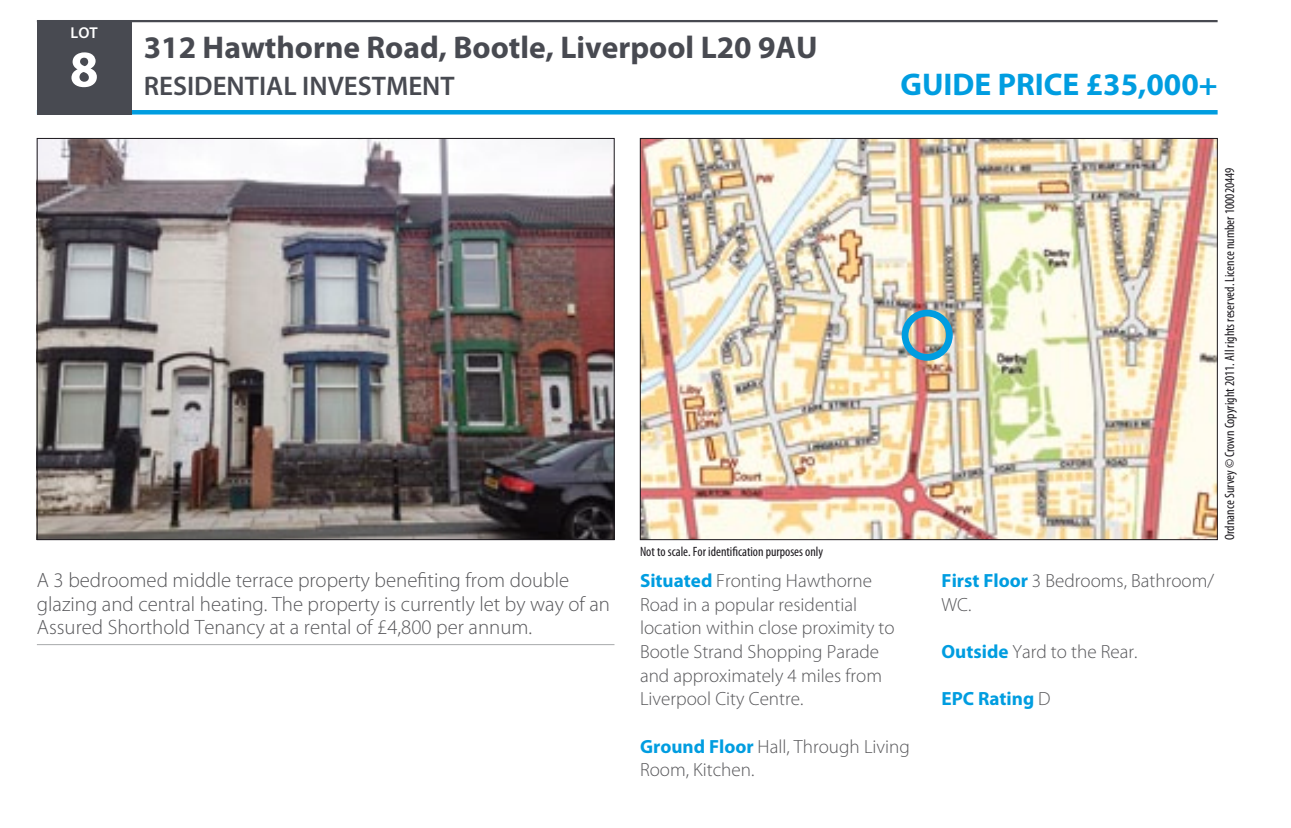
<style>
.page{position:relative;width:1291px;height:828px;background:#fff}
.page>*{position:absolute;margin:0;border:0;box-sizing:border-box;transform-origin:0 0}
.t1{font:700 31.5px "Myriad Pro";color:#484a51}
.t2{font:700 31.5px "Myriad Pro";color:#009de0}
.t3{font:600 27px "Myriad Pro";color:#484a51}
.t4{font:300 20.7px/23.6px "Myriad Pro";color:#57575a}
.t5{font:300 19.12px/23.6px "Myriad Pro";color:#57575a}
.t6{font:700 19.12px "Myriad Pro";color:#009de0}
.t7{font:600 15.75px "Myriad Pro";color:#fff}
.t8{font:condensed 13.5px "Myriad Pro";color:#1a171c}
.s1{font-weight:700;color:#009de0}
.s2{font-weight:300;color:#57575a}
</style>
<div class="page">
<img style="left:39px;top:140px;width:573px;height:398px">
<img style="left:642px;top:140px;width:573px;height:398px">
<div style="left:901px;top:310px;width:51px;height:51px;border:7px solid #009de0;border-radius:50%"></div>
<hr style="left:37px;top:644px;width:577px;height:1px;background:#b1b3b4">
<hr style="left:37px;top:110px;width:1180px;height:4px;background:#009de0">
<hr style="left:37px;top:20px;width:1180px;height:2px;background:#484a51">
<div style="left:37px;top:20px;width:94px;height:94px;background:#484a51"></div>
<p class="t7" style="left:71px;top:23px;width:29px">LOT</p>
<h1 class="t1" style="left:144px;top:27px;width:671px">312 Hawthorne Road, Bootle, Liverpool L20 9AU</h1>
<h2 class="t3" style="left:70px;top:69px;width:386px"><sup>8</sup> RESIDENTIAL INVESTMENT</h2>
<h1 class="t2" style="left:900px;top:64px;width:318px">Guide price £35,000+</h1>
<p class="t4" style="left:37px;top:568px;width:574px">A 3 bedroomed middle terrace property benefiting from double glazing and central heating. The property is currently let by way of an<br>Assured Shorthold Tenancy at a rental of £4,800 per annum.</p>
<p class="t8" style="left:640px;top:544px;width:185px">Not to scale. For identification purposes only</p>
<p class="t5" style="left:640px;top:569px;width:256px"><span class="s1">Situated</span> Fronting Hawthorne<br>Road in a popular residential location within close proximity to<br>Bootle Strand Shopping Parade and approximately 4 miles from<br>Liverpool City Centre.</p>
<p class="t5" style="left:640px;top:734px;width:271px"><span class="s1">Ground Floor</span> Hall, Through Living<br>Room, Kitchen.</p>
<p class="t8" style="left:1221px;top:540px;width:374px;rotate:-90deg">Ordnance Survey © Crown Copyright 2011. All rights reserved. Licence number 100020449</p>
<p class="t5" style="left:941px;top:569px;width:274px"><span class="s1">First Floor</span> 3 Bedrooms, Bathroom/<br>WC.</p>
<p class="t5" style="left:941px;top:639px;width:197px"><span class="s1">Outside</span> Yard to the Rear.</p>
<p class="t6" style="left:941px;top:686px;width:110px">EPC Rating <span class="s2">D</span></p>
</div>
